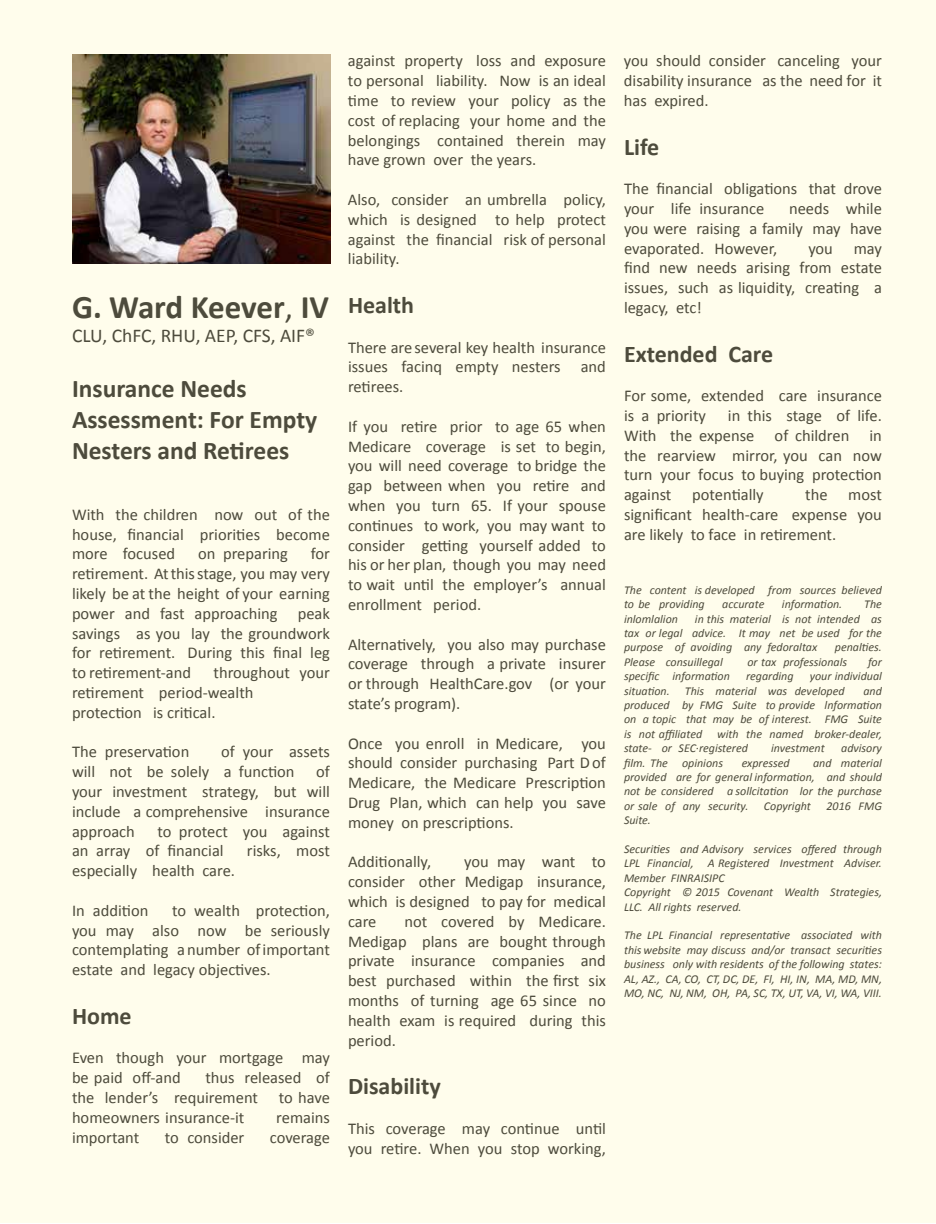
<style>
.page{position:relative;width:936px;height:1224px;background:#fff}
.page>*{position:absolute;margin:0;border:0;box-sizing:border-box;transform-origin:0 0}
.t1{font:700 33px "Calibri";letter-spacing:-.005em;color:#4d4b3c}
.t2{font:700 25.5px/30.6px "Calibri";color:#4d4b3c}
.t3{font:700 24px "Calibri";color:#4d4b3c}
.t4{font:19.5px "Calibri";color:#4d4b3c}
.t5{font:16.5px/19.8px "Calibri";color:#4d4b3c;text-align:justify}
.t6{font:italic 12px/14.4px "Calibri";color:#4d4b3c;text-align:justify}
.s1{font-weight:400}
</style>
<div class="page">
<div style="left:1px;top:1px;width:935px;height:1222px;background:#fffdec"></div>
<img style="left:72px;top:54px;width:258px;height:210px">
<h1 class="t1" style="left:72px;top:286px;width:259px">G. Ward Keever<span class="s1">,</span> IV</h1>
<p class="t4" style="left:72px;top:323px;width:245px">CLU, ChFC, RHU, AEP, CFS, AIF®</p>
<h2 class="t2" style="left:72px;top:374px;width:247px">Insurance Needs<br>Assessment: For Empty<br>Nesters and Retirees</h2>
<p class="t5" style="left:72px;top:504px;width:260px">With the children now out of the house, financial priorities become more focused</p>
<p class="t5" style="left:72px;top:544px;width:260px;text-indent:239px">for retirement. At this stage, you may very likely be at the height of your earning power and fast approaching peak savings as you lay the groundwork for retirement. During this final leg to retirement-and</p>
<p class="t5" style="left:198px;top:544px;width:91px">on preparing</p>
<p class="t5" style="left:72px;top:663px;width:259px;text-align:left;text-indent:142px">throughout your retirement period-wealth<br>protection is critical.</p>
<p class="t5" style="left:72px;top:742px;width:119px">The preservation</p>
<p class="t5" style="left:72px;top:742px;width:259px;text-indent:149px">of your assets will not be solely a function</p>
<p class="t5" style="left:72px;top:762px;width:260px;text-indent:244px">of your investment strategy, but will include a comprehensive insurance approach</p>
<p class="t5" style="left:72px;top:821px;width:260px;text-indent:85px">to protect you against an array of financial</p>
<p class="t5" style="left:247px;top:841px;width:85px">risks, most</p>
<p class="t5" style="left:72px;top:861px;width:165px">especially health care.</p>
<p class="t5" style="left:72px;top:900px;width:78px">In addition</p>
<p class="t5" style="left:72px;top:900px;width:260px;text-indent:100px">to wealth protection, you may also now be seriously contemplating a number of important estate and legacy objectives.</p>
<h3 class="t3" style="left:72px;top:1000px;width:61px">Home</h3>
<p class="t5" style="left:72px;top:1048px;width:260px">Even though your mortgage may be paid off-and</p>
<p class="t5" style="left:72px;top:1068px;width:259px;text-indent:133px">thus released of the lender’s requirement</p>
<p class="t5" style="left:279px;top:1088px;width:53px">to have</p>
<p class="t5" style="left:72px;top:1107px;width:174px">homeowners insurance-it</p>
<p class="t5" style="left:276px;top:1107px;width:55px">remains</p>
<p class="t5" style="left:72px;top:1127px;width:69px">important</p>
<p class="t5" style="left:165px;top:1127px;width:81px">to consider</p>
<p class="t5" style="left:270px;top:1127px;width:62px">coverage</p>
<p class="t5" style="left:348px;top:51px;width:260px">against property loss and exposure to personal liability. Now is an ideal time to review your policy as the cost of replacing your home and the belongings contained therein may have grown over the years.</p>
<p class="t5" style="left:348px;top:190px;width:260px">Also, consider an umbrella policy, which is designed to help protect against the financial risk of personal liability.</p>
<h3 class="t3" style="left:348px;top:290px;width:68px">Health</h3>
<p class="t5" style="left:348px;top:337px;width:260px">There are several key health insurance issues facinq empty nesters and retirees.</p>
<p class="t5" style="left:348px;top:416px;width:260px">If you retire prior to age 65 when Medicare coverage is set to begin, you will need coverage to bridge the gap between when you retire and when you turn 65. If your spouse continues to work, you may want to consider getting yourself added to his or her plan, though you may need to wait until the employer’s annual enrollment period.</p>
<p class="t5" style="left:348px;top:634px;width:260px">Alternatively, you also may purchase coverage through a private insurer or through HealthCare.gov (or your state’s program).</p>
<p class="t5" style="left:348px;top:733px;width:260px">Once you enroll in Medicare, you should consider purchasing Part D of Medicare, the Medicare Prescription Drug Plan, which can help you save money on prescriptions.</p>
<p class="t5" style="left:348px;top:852px;width:85px">Additionally,</p>
<p class="t5" style="left:348px;top:852px;width:260px;text-indent:116px">you may want to consider other Medigap insurance, which is designed to pay for medical care</p>
<p class="t5" style="left:348px;top:911px;width:260px;text-indent:56px">not covered by Medicare.<br>Medigap plans are bought through private insurance companies and best purchased within the first six months of turning age 65 since no health exam is required during this period.</p>
<h3 class="t3" style="left:348px;top:1071px;width:94px">Disability</h3>
<p class="t5" style="left:348px;top:1118px;width:260px">This coverage may continue until you retire. When you stop working,</p>
<p class="t5" style="left:624px;top:51px;width:259px">you should consider canceling your disability insurance as the need for it has expired.</p>
<h3 class="t3" style="left:624px;top:131px;width:37px">Life</h3>
<p class="t5" style="left:624px;top:179px;width:260px">The financial obligations that drove your life insurance</p>
<p class="t5" style="left:624px;top:199px;width:260px;text-indent:165px">needs while you were raising a family may have evaporated. However,</p>
<p class="t5" style="left:624px;top:238px;width:260px;text-indent:230px">may find new needs arising from estate issues, such as liquidity, creating a legacy, etc!</p>
<h3 class="t3" style="left:624px;top:338px;width:151px">Extended Care</h3>
<p class="t5" style="left:624px;top:386px;width:260px">For some, extended care insurance is a priority</p>
<p class="t5" style="left:808px;top:238px;width:26px">you</p>
<p class="t5" style="left:624px;top:406px;width:260px;text-indent:104px">in this stage of life.<br>With the expense of children in the rearview mirror, you can now turn your focus to buying protection against</p>
<p class="t5" style="left:692px;top:485px;width:73px">potentially</p>
<p class="t5" style="left:805px;top:485px;width:24px">the</p>
<p class="t5" style="left:624px;top:485px;width:260px;text-indent:224px">most significant health-care expense you are likely to face in retirement.</p>
<p class="t6" style="left:624px;top:582px;width:259px">The content is developed from sources believed to be providing</p>
<p class="t6" style="left:722px;top:597px;width:44px">accurate</p>
<p class="t6" style="left:782px;top:597px;width:62px">information.</p>
<p class="t6" style="left:864px;top:597px;width:19px">The</p>
<p class="t6" style="left:624px;top:611px;width:259px;text-indent:71px">in this material is not intended as tax or legal advice. It may net be used for the purpose of avoiding any fedoraltax</p>
<p class="t6" style="left:624px;top:611px;width:56px">inlomlalion</p>
<p class="t6" style="left:835px;top:640px;width:49px">penalties.</p>
<p class="t6" style="left:624px;top:654px;width:100px">Please consuillegal</p>
<p class="t6" style="left:747px;top:654px;width:101px">or tax professionals</p>
<p class="t6" style="left:868px;top:654px;width:15px">for</p>
<p class="t6" style="left:624px;top:669px;width:107px">specific information</p>
<p class="t6" style="left:746px;top:669px;width:49px">regarding</p>
<p class="t6" style="left:810px;top:669px;width:74px">your individual</p>
<p class="t6" style="left:624px;top:683px;width:47px">situation.</p>
<p class="t6" style="left:685px;top:683px;width:161px">This material was developed</p>
<p class="t6" style="left:624px;top:683px;width:260px;text-indent:239px">and produced by FMG Suite to provide lnformation on a topic that may be of interest. FMG Suite is not affiliated with the named broker-dealer, state- or SEC·registered</p>
<p class="t6" style="left:771px;top:741px;width:55px">investment</p>
<p class="t6" style="left:841px;top:741px;width:42px">advisory</p>
<p class="t6" style="left:624px;top:755px;width:101px">film. The opinions</p>
<p class="t6" style="left:742px;top:755px;width:49px">expressed</p>
<p class="t6" style="left:624px;top:755px;width:259px;text-indent:189px">and material provided are for general information, and should not be considered a sollcitation lor the purchase or sale of any security.</p>
<p class="t6" style="left:764px;top:798px;width:49px">Copyright</p>
<p class="t6" style="left:827px;top:798px;width:57px">2016 FMG</p>
<p class="t6" style="left:624px;top:813px;width:28px">Suite.</p>
<p class="t6" style="left:624px;top:841px;width:260px;text-align:left">Securities and Advisory services offered through LPL Financial, A Registered Investment Adviser.<br>Member FINRAISIPC<br>Copyright © 2015 Covenant Wealth Strategies, LLC. All rights reserved.</p>
<p class="t6" style="left:624px;top:928px;width:260px">The LPL Financial representative associated with this website may discuss and/or transact securities business only with residents of the following states:<br>AL, AZ., CA, CO, CT, DC, DE, Fl, HI, IN, MA, MD, MN, MO, NC, NJ, NM, OH, PA, SC, TX, UT, VA, VI, WA, VIII.</p>
</div>
